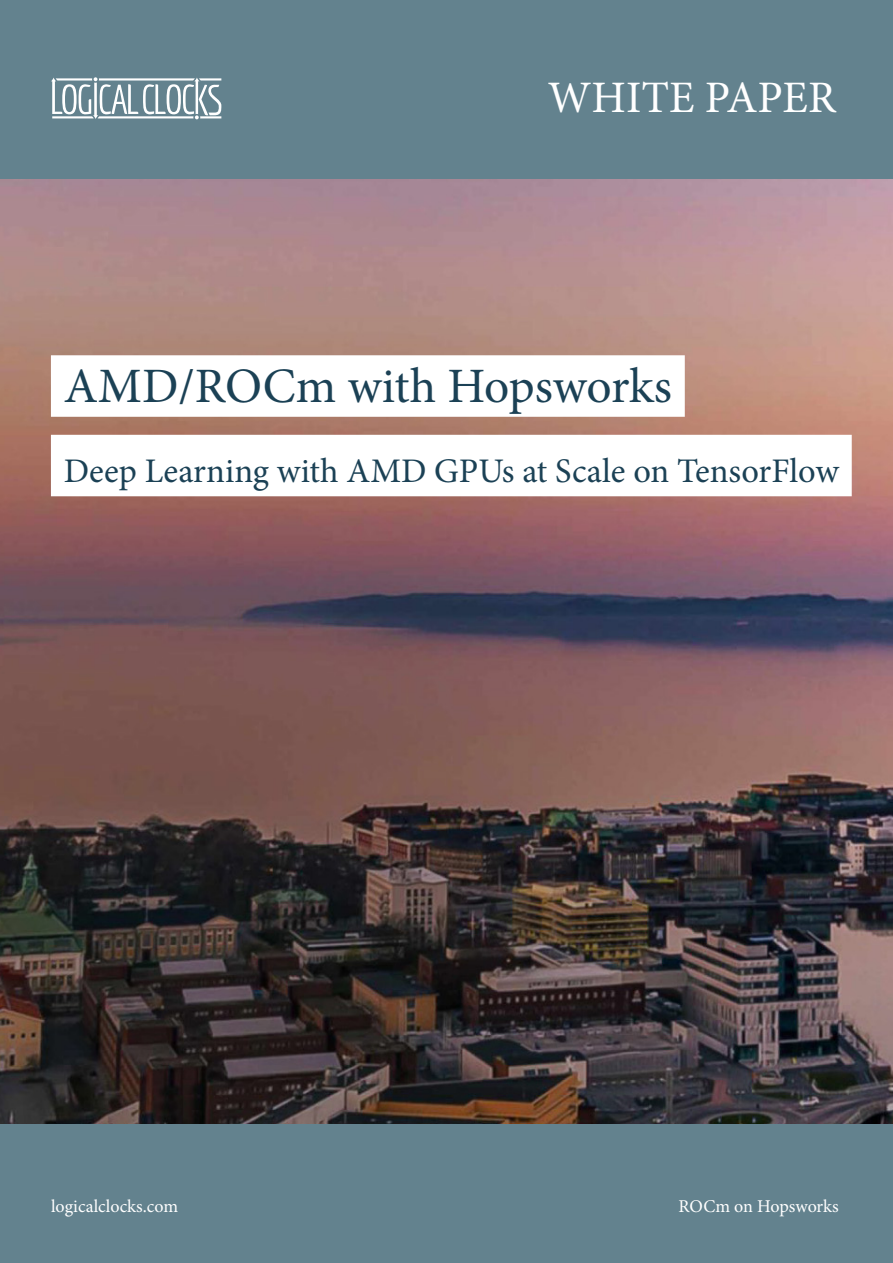
<style>
.page{position:relative;width:893px;height:1263px;background:#fff}
.page>*{position:absolute;margin:0;border:0;box-sizing:border-box;transform-origin:0 0}
.t1{font:49.5px "Minion Pro";color:#1b4155}
.t2{font:45px "Minion Pro";color:#fff}
.t3{font:34.5px "Minion Pro";color:#1b4155}
.t4{font:18px "Minion Pro";color:#fff}
</style>
<div class="page">
<img style="left:0;top:179px;width:893px;height:946px">
<div style="left:0;top:0;width:893px;height:179px;background:#63828e"></div>
<svg style="left:51px;top:77px;width:170px;height:42px"></svg>
<div style="left:51px;top:355px;width:634px;height:62px;background:#fff"></div>
<div style="left:51px;top:435px;width:801px;height:61px;background:#fff"></div>
<div style="left:0;top:1125px;width:893px;height:138px;background:#63828e"></div>
<p class="t2" style="left:548px;top:68px;width:290px">WHITE PAPER</p>
<p class="t1" style="left:64px;top:353px;width:610px">AMD/ROCm with Hopsworks</p>
<p class="t3" style="left:64px;top:447px;width:777px">Deep Learning with AMD GPUs at Scale on TensorFlow</p>
<p class="t4" style="left:51px;top:1194px;width:129px">logicalclocks.com</p>
<p class="t4" style="left:679px;top:1194px;width:162px">ROCm on Hopsworks</p>
</div>
